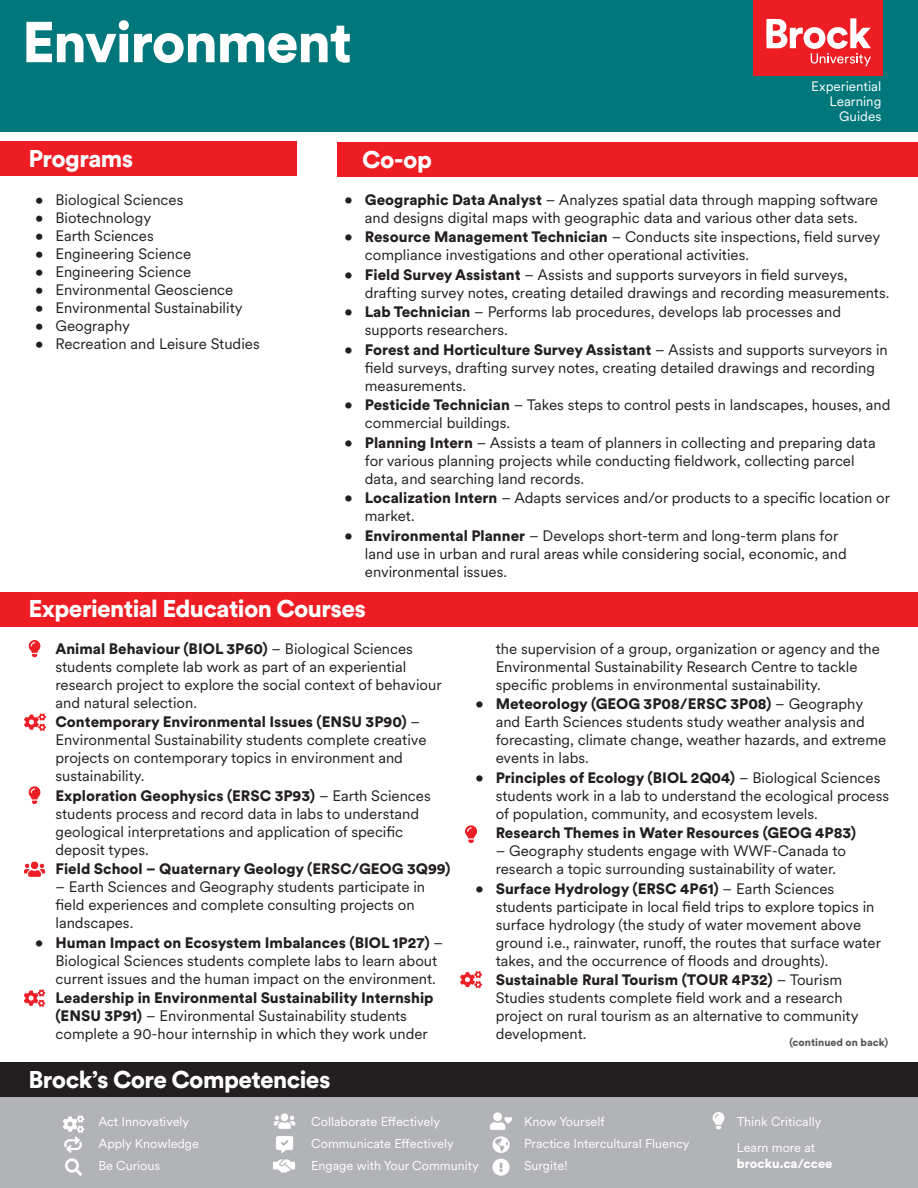
<style>
.page{position:relative;width:918px;height:1188px;background:#fff}
.page>*{position:absolute;margin:0;border:0;box-sizing:border-box;transform-origin:0 0}
.t1{font:900 57px "Circular XX";letter-spacing:-.025em;color:#fff}
.t2{font:900 24px "Circular XX";letter-spacing:-.025em;color:#fff}
.t3{font:15px/18px "Circular XX";color:#231f20}
.t4{font:900 15px "Circular XX";color:#231f20}
.t5{font:13.5px/15px "Circular XX";color:#fff;text-align:right}
.t6{font:12.75px/22px "Circular XX";color:#fff}
.t7{font:900 12.75px "Circular XX";color:#fff}
.t8{font:900 10.5px "Circular XX";color:#57585a}
.s1{font-weight:900}
</style>
<div class="page">
<div style="left:0;top:0;width:918px;height:131px;background:#00777b"></div>
<div style="left:0;top:142px;width:297px;height:34px;background:#ee1d23"></div>
<div style="left:753px;top:0;width:130px;height:75px;background:#ee1d23"></div>
<svg style="left:766px;top:18px;width:105px;height:48px"></svg>
<div style="left:0;top:1066px;width:918px;height:122px;background:#b2b3b7"></div>
<div style="left:338px;top:142px;width:580px;height:34px;background:#ee1d23"></div>
<div style="left:0;top:592px;width:918px;height:35px;background:#ee1d23"></div>
<div style="left:0;top:1062px;width:918px;height:35px;background:#231f20"></div>
<img style="left:62px;top:1115px;width:23px;height:11px">
<img style="left:62px;top:1126px;width:23px;height:22px">
<img style="left:65px;top:1148px;width:17px;height:28px">
<img style="left:273px;top:1113px;width:23px;height:12px">
<img style="left:274px;top:1125px;width:21px;height:22px">
<img style="left:273px;top:1147px;width:22px;height:26px">
<img style="left:492px;top:1140px;width:18px;height:8px">
<img style="left:490px;top:1112px;width:23px;height:28px">
<img style="left:492px;top:1148px;width:18px;height:28px">
<img style="left:712px;top:1112px;width:13px;height:18px">
<img style="left:28px;top:640px;width:13px;height:18px">
<img style="left:24px;top:713px;width:22px;height:18px">
<img style="left:28px;top:786px;width:13px;height:18px">
<img style="left:23px;top:861px;width:23px;height:16px">
<img style="left:23px;top:989px;width:23px;height:18px">
<img style="left:465px;top:825px;width:13px;height:18px">
<img style="left:460px;top:971px;width:23px;height:18px">
<h1 class="t1" style="left:22px;top:2px;width:332px">Environment</h1>
<p class="t5" style="left:811px;top:78px;width:72px">Experiential<br>Learning<br>Guides</p>
<h2 class="t2" style="left:28px;top:142px;width:106px">Programs</h2>
<p class="t3" style="left:35px;top:190px;width:150px">• Biological Sciences</p>
<p class="t3" style="left:35px;top:208px;width:118px">• Biotechnology</p>
<p class="t3" style="left:35px;top:226px;width:120px">• Earth Sciences</p>
<p class="t3" style="left:35px;top:244px;width:157px">• Engineering Science</p>
<p class="t3" style="left:35px;top:262px;width:157px">• Engineering Science</p>
<p class="t3" style="left:35px;top:280px;width:200px">• Environmental Geoscience</p>
<p class="t3" style="left:35px;top:298px;width:209px">• Environmental Sustainability</p>
<p class="t3" style="left:35px;top:316px;width:96px">• Geography</p>
<p class="t3" style="left:35px;top:334px;width:226px">• Recreation and Leisure Studies</p>
<h2 class="t2" style="left:362px;top:143px;width:71px">Co-op</h2>
<p class="t3" style="left:345px;top:190px;width:535px;text-align:center"><span class="s1">• Geographic Data Analyst</span> – Analyzes spatial data through mapping software and designs digital maps with geographic data and various other data sets.</p>
<p class="t3" style="left:365px;top:228px;width:517px;text-indent:-20px"><span class="s1">• Resource Management Technician</span> – Conducts site inspections, field survey compliance investigations and other operational activities.</p>
<p class="t3" style="left:365px;top:265px;width:526px;text-indent:-20px"><span class="s1">• Field Survey Assistant</span> – Assists and supports surveyors in field surveys, drafting survey notes, creating detailed drawings and recording measurements.</p>
<p class="t3" style="left:365px;top:303px;width:478px;text-indent:-20px"><span class="s1">• Lab Technician</span> – Performs lab procedures, develops lab processes and supports researchers.</p>
<p class="t3" style="left:365px;top:340px;width:524px;text-indent:-20px"><span class="s1">• Forest and Horticulture Survey Assistant</span> – Assists and supports surveyors in field surveys, drafting survey notes, creating detailed drawings and recording measurements.</p>
<p class="t3" style="left:365px;top:396px;width:527px;text-indent:-20px"><span class="s1">• Pesticide Technician</span> – Takes steps to control pests in landscapes, houses, and commercial buildings.</p>
<p class="t3" style="left:365px;top:433px;width:512px;text-indent:-20px"><span class="s1">• Planning Intern</span> – Assists a team of planners in collecting and preparing data for various planning projects while conducting fieldwork, collecting parcel data, and searching land records.</p>
<p class="t3" style="left:365px;top:489px;width:527px;text-indent:-20px"><span class="s1">• Localization Intern</span> – Adapts services and/or products to a specific location or market.</p>
<p class="t3" style="left:365px;top:526px;width:484px;text-indent:-20px"><span class="s1">• Environmental Planner</span> – Develops short-term and long-term plans for land use in urban and rural areas while considering social, economic, and environmental issues.</p>
<h2 class="t2" style="left:29px;top:592px;width:339px">Experiential Education Courses</h2>
<p class="t3" style="left:56px;top:639px;width:388px;text-indent:-20px"><span class="s1">• Animal Behaviour (BIOL 3P60)</span> – Biological Sciences students complete lab work as part of an experiential research project to explore the social context of behaviour and natural selection.</p>
<p class="t3" style="left:56px;top:712px;width:372px;text-indent:-20px"><span class="s1">• Contemporary Environmental Issues (ENSU 3P90)</span> – Environmental Sustainability students complete creative projects on contemporary topics in environment and sustainability.</p>
<p class="t3" style="left:56px;top:786px;width:377px;text-indent:-20px"><span class="s1">• Exploration Geophysics (ERSC 3P93)</span> – Earth Sciences students process and record data in labs to understand geological interpretations and application of specific deposit types.</p>
<p class="t4" style="left:35px;top:859px;width:417px">• Field School – Quaternary Geology (ERSC/GEOG 3Q99)</p>
<p class="t3" style="left:56px;top:877px;width:371px">– Earth Sciences and Geography students participate in field experiences and complete consulting projects on landscapes.</p>
<p class="t3" style="left:56px;top:933px;width:389px;text-indent:-20px"><span class="s1">• Human Impact on Ecosystem Imbalances (BIOL 1P27)</span> –<br>Biological Sciences students complete labs to learn about current issues and the human impact on the environment.</p>
<p class="t3" style="left:56px;top:988px;width:380px;text-indent:-20px"><span class="s1">• Leadership in Environmental Sustainability Internship (ENSU 3P91)</span> – Environmental Sustainability students complete a 90-hour internship in which they work under</p>
<h2 class="t2" style="left:28px;top:1063px;width:304px">Brock’s Core Competencies</h2>
<p class="t3" style="left:496px;top:639px;width:386px">the supervision of a group, organization or agency and the<br>Environmental Sustainability Research Centre to tackle specific problems in environmental sustainability.</p>
<p class="t3" style="left:496px;top:694px;width:392px;text-indent:-20px"><span class="s1">• Meteorology (GEOG 3P08/ERSC 3P08)</span> – Geography and Earth Sciences students study weather analysis and forecasting, climate change, weather hazards, and extreme events in labs.</p>
<p class="t3" style="left:496px;top:768px;width:395px;text-indent:-20px"><span class="s1">• Principles of Ecology (BIOL 2Q04)</span> – Biological Sciences students work in a lab to understand the ecological process of population, community, and ecosystem levels.</p>
<p class="t4" style="left:476px;top:823px;width:382px">• Research Themes in Water Resources (GEOG 4P83)</p>
<p class="t3" style="left:496px;top:841px;width:352px">– Geography students engage with WWF-Canada to research a topic surrounding sustainability of water.</p>
<p class="t3" style="left:496px;top:879px;width:387px;text-indent:-20px"><span class="s1">• Surface Hydrology (ERSC 4P61)</span> – Earth Sciences students participate in local field trips to explore topics in surface hydrology (the study of water movement above ground i.e., rainwater, runoff, the routes that surface water takes, and the occurrence of floods and droughts).</p>
<p class="t3" style="left:496px;top:970px;width:364px;text-indent:-20px"><span class="s1">• Sustainable Rural Tourism (TOUR 4P32)</span> – Tourism Studies students complete field work and a research project on rural tourism as an alternative to community development.</p>
<p class="t8" style="left:789px;top:1035px;width:100px">(continued on back)</p>
<p class="t6" style="left:98px;top:1110px;width:102px">Act Innovatively<br>Apply Knowledge<br>Be Curious</p>
<p class="t6" style="left:311px;top:1110px;width:169px">Collaborate Effectively<br>Communicate Effectively<br>Engage with Your Community</p>
<p class="t6" style="left:524px;top:1110px;width:167px">Know Yourself<br>Practice Intercultural Fluency<br>Surgite!</p>
<p class="t6" style="left:737px;top:1108px;width:86px;line-height:26.2px">Think Critically<br>Learn more at</p>
<p class="t7" style="left:737px;top:1155px;width:97px">brocku.ca/ccee</p>
</div>
